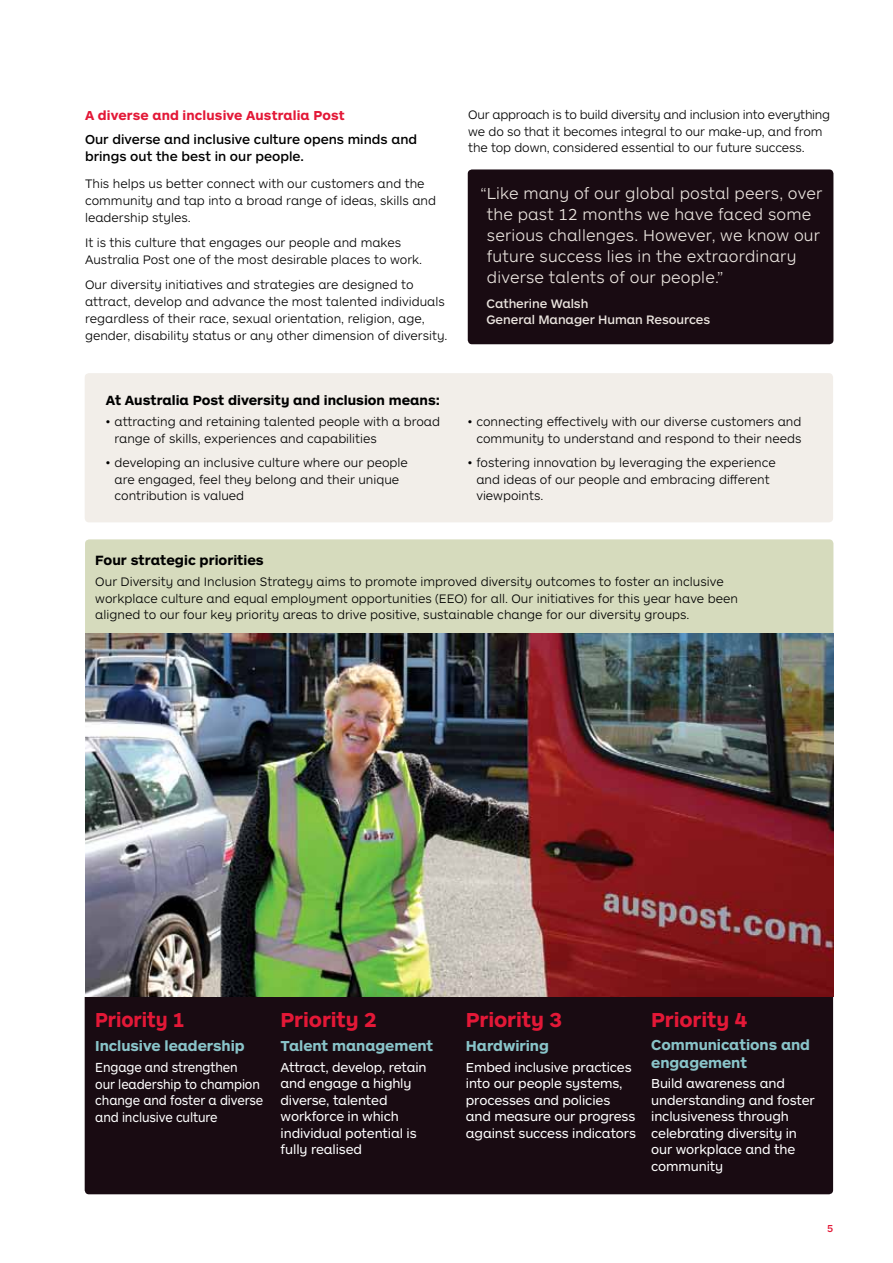
<style>
.page{position:relative;width:893px;height:1263px;background:#fff}
.page>*{position:absolute;margin:0;border:0;box-sizing:border-box;transform-origin:0 0}
.t1{font:700 21px "Letter";letter-spacing:-.005em;color:#e31837}
.t2{font:700 21px "Letter";letter-spacing:-.005em;color:#e31837;scale:.93 1}
.t3{font:300 16.5px/21px "Letter";letter-spacing:.01em;color:#ebe5df}
.t4{font:700 15px/18px "Letter";letter-spacing:-.005em;color:#89c4c9}
.t5{font:700 13.95px "Letter";color:#000}
.t6{font:700 13.8px "Letter";color:#000}
.t7{font:13.65px/16.6px "Letter";letter-spacing:-.01em;color:#fff;scale:.93 1}
.t8{font:13.5px/16.5px "Letter";letter-spacing:-.01em;color:#fff}
.t9{font:500 13.5px/16.5px "Letter";color:#000}
.t10{font:700 13.5px "ARS Maquette Pro";letter-spacing:.01em;color:#e31837}
.t11{font:300 12.75px/16.5px "Letter";color:#000}
.t12{font:500 12.75px/16.5px "Letter";letter-spacing:-.005em;color:#ebe5df}
.t13{font:500 10.5px "Letter";color:#e31837}
</style>
<div class="page">
<div style="left:85px;top:539px;width:748px;height:95px;background:#d6dbbd"></div>
<div style="left:85px;top:997px;width:748px;height:197px;background:#190b12"></div>
<img style="left:85px;top:634px;width:748px;height:363px">
<div style="left:85px;top:373px;width:748px;height:149px;background:#f2eee9;border-radius:4px"></div>
<div style="left:468px;top:169px;width:365px;height:175px;background:#190b12;border-radius:4px"></div>
<p class="t10" style="left:85px;top:106px;width:261px">A diverse and inclusive Australia Post</p>
<p class="t9" style="left:85px;top:131px;width:334px">Our diverse and inclusive culture opens minds and brings out the best in our people.</p>
<p class="t11" style="left:85px;top:175px;width:353px">This helps us better connect with our customers and the community and tap into a broad range of ideas, skills and leadership styles.</p>
<p class="t11" style="left:85px;top:234px;width:339px">It is this culture that engages our people and makes<br>Australia Post one of the most desirable places to work.</p>
<p class="t11" style="left:85px;top:276px;width:364px">Our diversity initiatives and strategies are designed to attract, develop and advance the most talented individuals regardless of their race, sexual orientation, religion, age, gender, disability status or any other dimension of diversity.</p>
<p class="t6" style="left:106px;top:392px;width:336px">At Australia Post diversity and inclusion means:</p>
<p class="t11" style="left:114px;top:413px;width:327px;text-indent:-9px">• attracting and retaining talented people with a broad range of skills, experiences and capabilities</p>
<p class="t11" style="left:114px;top:454px;width:295px;text-indent:-9px">• developing an inclusive culture where our people are engaged, feel they belong and their unique contribution is valued</p>
<p class="t11" style="left:468px;top:106px;width:363px">Our approach is to build diversity and inclusion into everything we do so that it becomes integral to our make-up, and from the top down, considered essential to our future success.</p>
<p class="t3" style="left:487px;top:182px;width:337px;text-indent:-6px">“Like many of our global postal peers, over the past 12 months we have faced some serious challenges. However, we know our future success lies in the extraordinary diverse talents of our people.”</p>
<p class="t12" style="left:486px;top:295px;width:225px">Catherine Walsh<br>General Manager Human Resources</p>
<p class="t11" style="left:468px;top:413px;width:335px;text-align:right">• connecting effectively with our diverse customers and community to understand and respond to their needs</p>
<p class="t11" style="left:476px;top:454px;width:301px;text-indent:-9px">• fostering innovation by leveraging the experience and ideas of our people and embracing different viewpoints.</p>
<p class="t5" style="left:95px;top:551px;width:170px">Four strategic priorities</p>
<p class="t11" style="left:95px;top:573px;width:644px">Our Diversity and Inclusion Strategy aims to promote improved diversity outcomes to foster an inclusive workplace culture and equal employment opportunities (EEO) for all. Our initiatives for this year have been aligned to our four key priority areas to drive positive, sustainable change for our diversity groups.</p>
<h1 class="t2" style="left:95px;top:1006px;width:97px">Priority 1</h1>
<p class="t4" style="left:95px;top:1036px;width:151px">Inclusive leadership</p>
<p class="t7" style="left:95px;top:1058px;width:182px">Engage and strengthen<br>our leadership to champion change and foster a diverse and inclusive culture</p>
<h1 class="t1" style="left:281px;top:1006px;width:98px">Priority 2</h1>
<p class="t4" style="left:281px;top:1036px;width:154px">Talent management</p>
<p class="t8" style="left:281px;top:1058px;width:147px">Attract, develop, retain and engage a highly diverse, talented workforce in which individual potential is fully realised</p>
<h1 class="t1" style="left:466px;top:1006px;width:98px">Priority 3</h1>
<p class="t4" style="left:466px;top:1036px;width:85px">Hardwiring</p>
<p class="t8" style="left:466px;top:1058px;width:172px">Embed inclusive practices into our people systems, processes and policies and measure our progress against success indicators</p>
<h1 class="t1" style="left:651px;top:1006px;width:98px">Priority 4</h1>
<p class="t4" style="left:651px;top:1035px;width:160px">Communications and engagement</p>
<p class="t8" style="left:651px;top:1075px;width:165px">Build awareness and understanding and foster inclusiveness through celebrating diversity in our workplace and the community</p>
<p class="t13" style="left:827px;top:1222px;width:8px">5</p>
</div>
